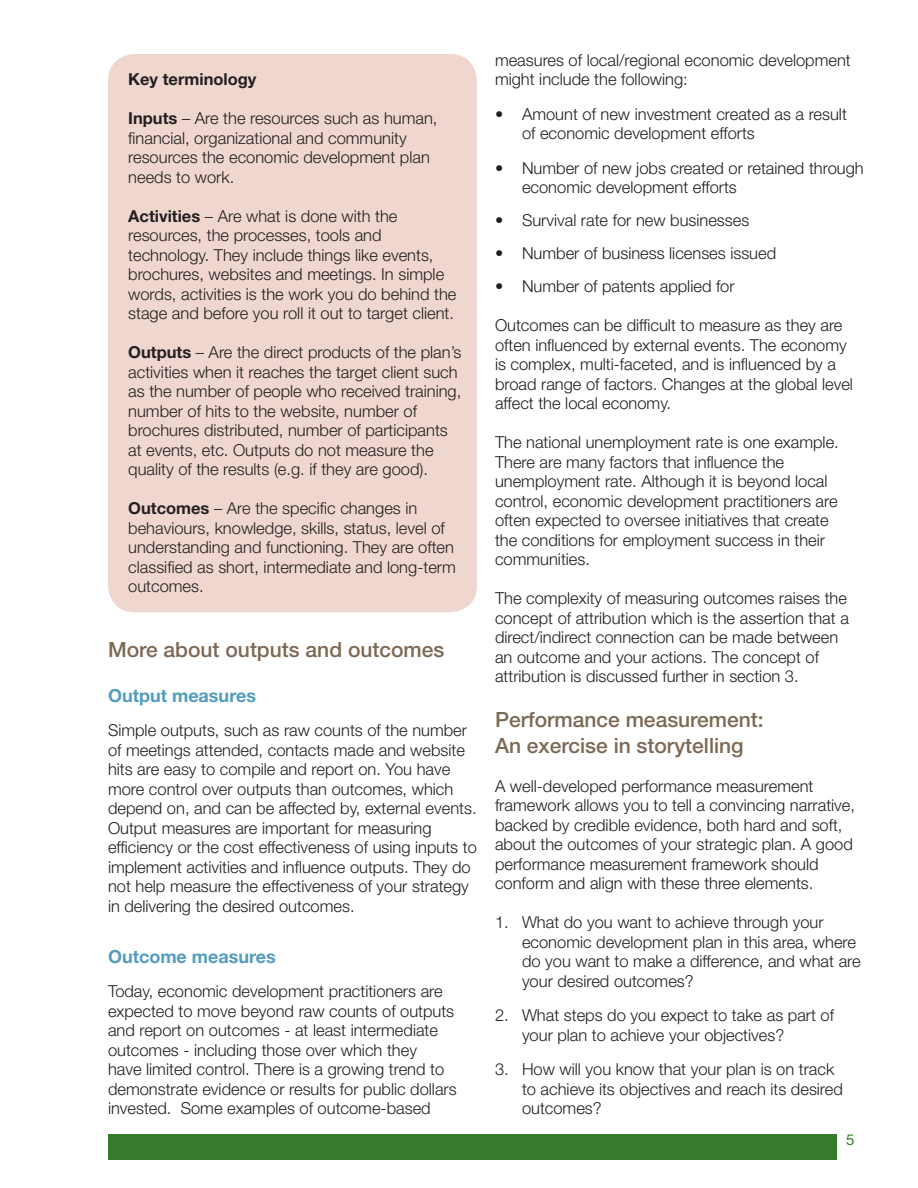
<style>
.page{position:relative;width:918px;height:1188px;background:#fff}
.page>*{position:absolute;margin:0;border:0;box-sizing:border-box;transform-origin:0 0}
.Heading_2{font:500 21px "Helvetica Neue LT Std";color:#7c6954}
.Heading_3{font:700 18px "Helvetica Neue LT Std";color:#529cbe}
.Body_text{font:300 16.5px/19.5px "Helvetica Neue LT Std";color:#231f20}
.Body_text-2{font:700 16.5px "Helvetica Neue LT Std";color:#231f20}
.t1{font:15px "Helvetica Neue LT Std";color:#357b2b}
.s1{font-weight:700}
</style>
<div class="page">
<div style="left:108px;top:1134px;width:729px;height:26px;background:#357b2b"></div>
<div style="left:108px;top:54px;width:369px;height:558px;background:#efd7cf;border-radius:27px"></div>
<p class="Body_text-2" style="left:128px;top:69px;width:130px">Key terminology</p>
<p class="Body_text" style="left:128px;top:108px;width:311px"><span class="s1">Inputs</span> – Are the resources such as human, financial, organizational and community resources the economic development plan needs to work.</p>
<p class="Body_text" style="left:128px;top:206px;width:330px"><span class="s1">Activities</span> – Are what is done with the resources, the processes, tools and technology. They include things like events, brochures, websites and meetings. In simple words, activities is the work you do behind the stage and before you roll it out to target client.</p>
<p class="Body_text" style="left:128px;top:342px;width:335px"><span class="s1">Outputs</span> – Are the direct products of the plan’s activities when it reaches the target client such as the number of people who received training, number of hits to the website, number of brochures distributed, number of participants at events, etc. Outputs do not measure the quality of the results (e.g. if they are good).</p>
<p class="Body_text" style="left:128px;top:498px;width:329px"><span class="s1">Outcomes</span> – Are the specific changes in behaviours, knowledge, skills, status, level of understanding and functioning. They are often classified as short, intermediate and long-term outcomes.</p>
<p class="Heading_2" style="left:108px;top:637px;width:338px">More about outputs and outcomes</p>
<p class="Heading_3" style="left:108px;top:684px;width:150px">Output measures</p>
<p class="Body_text" style="left:108px;top:720px;width:370px">Simple outputs, such as raw counts of the number of meetings attended, contacts made and website hits are easy to compile and report on. You have more control over outputs than outcomes, which depend on, and can be affected by, external events.</p>
<p class="Body_text" style="left:108px;top:818px;width:370px">Output measures are important for measuring efficiency or the cost effectiveness of using inputs to implement activities and influence outputs. They do not help measure the effectiveness of your strategy in delivering the desired outcomes.</p>
<p class="Heading_3" style="left:108px;top:945px;width:169px">Outcome measures</p>
<p class="Body_text" style="left:108px;top:981px;width:350px">Today, economic development practitioners are expected to move beyond raw counts of outputs and report on outcomes - at least intermediate outcomes - including those over which they<br>have limited control. There is a growing trend to demonstrate evidence or results for public dollars invested. Some examples of outcome-based</p>
<p class="Body_text" style="left:495px;top:50px;width:357px">measures of local/regional economic development might include the following:</p>
<p class="Body_text" style="left:522px;top:104px;width:326px;text-indent:-27px">• Amount of new investment created as a result of economic development efforts</p>
<p class="Body_text" style="left:522px;top:158px;width:343px;text-indent:-27px">• Number of new jobs created or retained through economic development efforts</p>
<p class="Body_text" style="left:495px;top:210px;width:256px">• Survival rate for new businesses</p>
<p class="Body_text" style="left:495px;top:243px;width:283px">• Number of business licenses issued</p>
<p class="Body_text" style="left:495px;top:276px;width:241px">• Number of patents applied for</p>
<p class="Body_text" style="left:495px;top:315px;width:359px">Outcomes can be difficult to measure as they are often influenced by external events. The economy is complex, multi-faceted, and is influenced by a broad range of factors. Changes at the global level affect the local economy.</p>
<p class="Body_text" style="left:495px;top:432px;width:345px">The national unemployment rate is one example.<br>There are many factors that influence the unemployment rate. Although it is beyond local control, economic development practitioners are often expected to oversee initiatives that create the conditions for employment success in their communities.</p>
<p class="Body_text" style="left:495px;top:588px;width:355px">The complexity of measuring outcomes raises the concept of attribution which is the assertion that a direct/indirect connection can be made between an outcome and your actions. The concept of attribution is discussed further in section 3.</p>
<p class="Heading_2" style="left:495px;top:707px;width:270px">Performance measurement:</p>
<p class="Heading_2" style="left:495px;top:733px;width:250px">An exercise in storytelling</p>
<p class="Body_text" style="left:495px;top:776px;width:362px">A well-developed performance measurement framework allows you to tell a convincing narrative, backed by credible evidence, both hard and soft, about the outcomes of your strategic plan. A good performance measurement framework should conform and align with these three elements.</p>
<p class="Body_text" style="left:522px;top:912px;width:340px;text-indent:-27px">1. What do you want to achieve through your economic development plan in this area, where do you want to make a difference, and what are your desired outcomes?</p>
<p class="Body_text" style="left:522px;top:1005px;width:314px;text-indent:-27px">2. What steps do you expect to take as part of your plan to achieve your objectives?</p>
<p class="Body_text" style="left:522px;top:1059px;width:322px;text-indent:-27px">3. How will you know that your plan is on track to achieve its objectives and reach its desired outcomes?</p>
<p class="t1" style="left:846px;top:1130px;width:10px">5</p>
</div>
